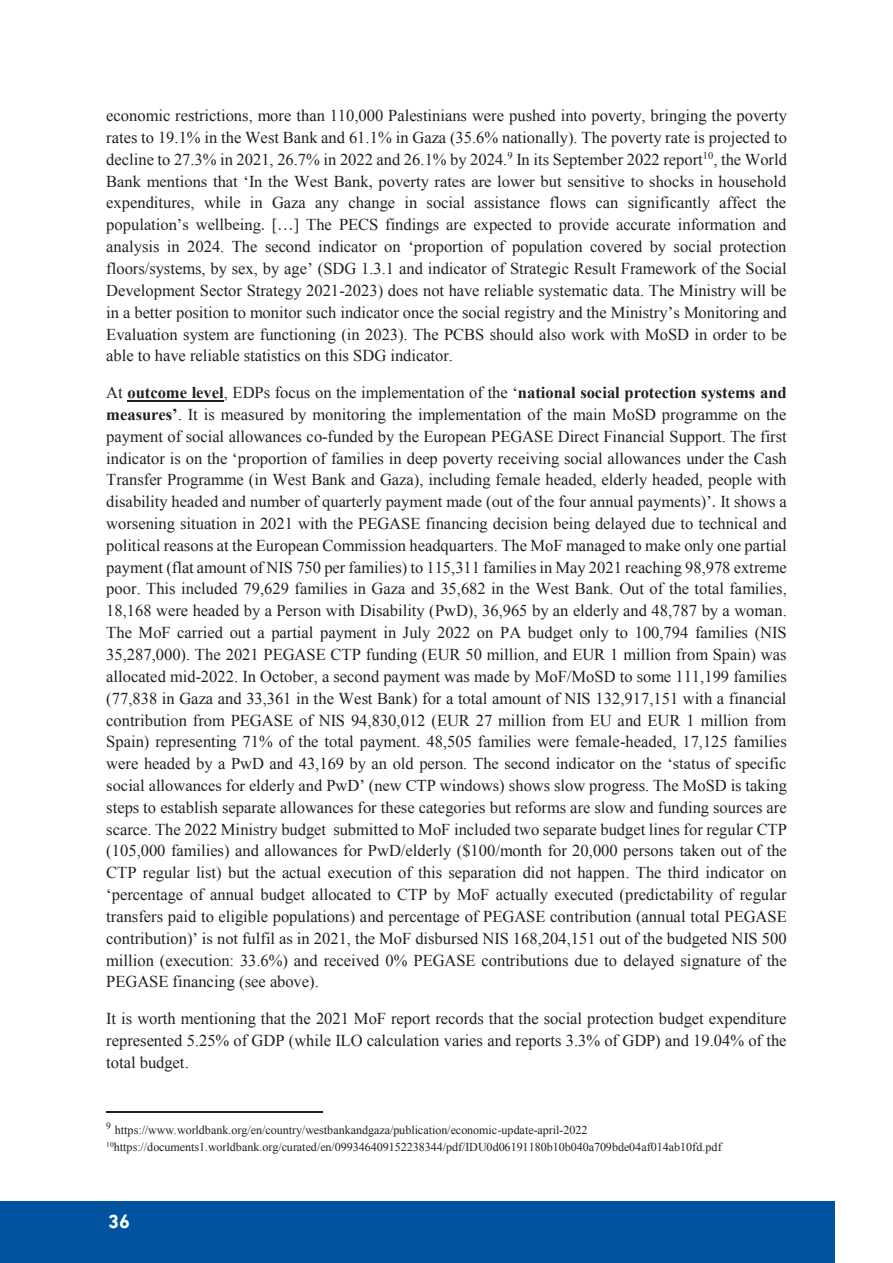
<style>
.page{position:relative;width:893px;height:1263px;background:#fff}
.page>*{position:absolute;margin:0;border:0;box-sizing:border-box;transform-origin:0 0}
.t1{font:700 19.5px "DIN Next LT Arabic";color:#fff}
.t2{font:16.5px/21.9px "Times New Roman";color:#231f20;text-align:justify}
.t3{font:12px/17.1px "Times New Roman";letter-spacing:-.005em;color:#231f20}
.s1{font-weight:700}
</style>
<div class="page">
<div style="left:1px;top:1201px;width:834px;height:62px;background:#0153a0"></div>
<hr style="left:127px;top:400px;width:97px;height:1px;background:#231f20">
<hr style="left:106px;top:1111px;width:216px;height:2px;background:#231f20">
<p class="t2" style="left:106px;top:104px;width:682px">economic restrictions, more than 110,000 Palestinians were pushed into poverty, bringing the poverty rates to 19.1% in the West Bank and 61.1% in Gaza (35.6% nationally). The poverty rate is projected to decline to 27.3% in 2021, 26.7% in 2022 and 26.1% by 2024.<sup>9</sup> In its September 2022 report<sup>10</sup>, the World Bank mentions that ‘In the West Bank, poverty rates are lower but sensitive to shocks in household expenditures, while in Gaza any change in social assistance flows can significantly affect the population’s wellbeing. […] The PECS findings are expected to provide accurate information and analysis in 2024. The second indicator on ‘proportion of population covered by social protection floors/systems, by sex, by age’ (SDG 1.3.1 and indicator of Strategic Result Framework of the Social Development Sector Strategy 2021-2023) does not have reliable systematic data. The Ministry will be in a better position to monitor such indicator once the social registry and the Ministry’s Monitoring and Evaluation system are functioning (in 2023). The PCBS should also work with MoSD in order to be able to have reliable statistics on this SDG indicator.</p>
<p class="t2" style="left:106px;top:381px;width:682px">At <span class="s1">outcome level</span>, EDPs focus on the implementation of the ‘<span class="s1">national social protection systems and measures’</span>. It is measured by monitoring the implementation of the main MoSD programme on the payment of social allowances co-funded by the European PEGASE Direct Financial Support. The first indicator is on the ‘proportion of families in deep poverty receiving social allowances under the Cash Transfer Programme (in West Bank and Gaza), including female headed, elderly headed, people with disability headed and number of quarterly payment made (out of the four annual payments)’. It shows a worsening situation in 2021 with the PEGASE financing decision being delayed due to technical and political reasons at the European Commission headquarters. The MoF managed to make only one partial payment (flat amount of NIS 750 per families) to 115,311 families in May 2021 reaching 98,978 extreme poor. This included 79,629 families in Gaza and 35,682 in the West Bank. Out of the total families, 18,168 were headed by a Person with Disability (PwD), 36,965 by an elderly and 48,787 by a woman.<br>The MoF carried out a partial payment in July 2022 on PA budget only to 100,794 families (NIS 35,287,000). The 2021 PEGASE CTP funding (EUR 50 million, and EUR 1 million from Spain) was allocated mid-2022. In October, a second payment was made by MoF/MoSD to some 111,199 families (77,838 in Gaza and 33,361 in the West Bank) for a total amount of NIS 132,917,151 with a financial contribution from PEGASE of NIS 94,830,012 (EUR 27 million from EU and EUR 1 million from Spain) representing 71% of the total payment. 48,505 families were female-headed, 17,125 families were headed by a PwD and 43,169 by an old person. The second indicator on the ‘status of specific social allowances for elderly and PwD’ (new CTP windows) shows slow progress. The MoSD is taking steps to establish separate allowances for these categories but reforms are slow and funding sources are scarce. The 2022 Ministry budget submitted to MoF included two separate budget lines for regular CTP (105,000 families) and allowances for PwD/elderly ($100/month for 20,000 persons taken out of the CTP regular list) but the actual execution of this separation did not happen. The third indicator on ‘percentage of annual budget allocated to CTP by MoF actually executed (predictability of regular transfers paid to eligible populations) and percentage of PEGASE contribution (annual total PEGASE contribution)’ is not fulfil as in 2021, the MoF disbursed NIS 168,204,151 out of the budgeted NIS 500 million (execution: 33.6%) and received 0% PEGASE contributions due to delayed signature of the PEGASE financing (see above).</p>
<p class="t2" style="left:106px;top:1007px;width:682px">It is worth mentioning that the 2021 MoF report records that the social protection budget expenditure represented 5.25% of GDP (while ILO calculation varies and reports 3.3% of GDP) and 19.04% of the total budget.</p>
<p class="t3" style="left:106px;top:1121px;width:617px"><sup>9</sup> https://www.worldbank.org/en/country/westbankandgaza/publication/economic-update-april-2022<br><sup>10</sup>https://documents1.worldbank.org/curated/en/099346409152238344/pdf/IDU0d06191180b10b040a709bde04af014ab10fd.pdf</p>
<p class="t1" style="left:108px;top:1209px;width:23px">36</p>
</div>
